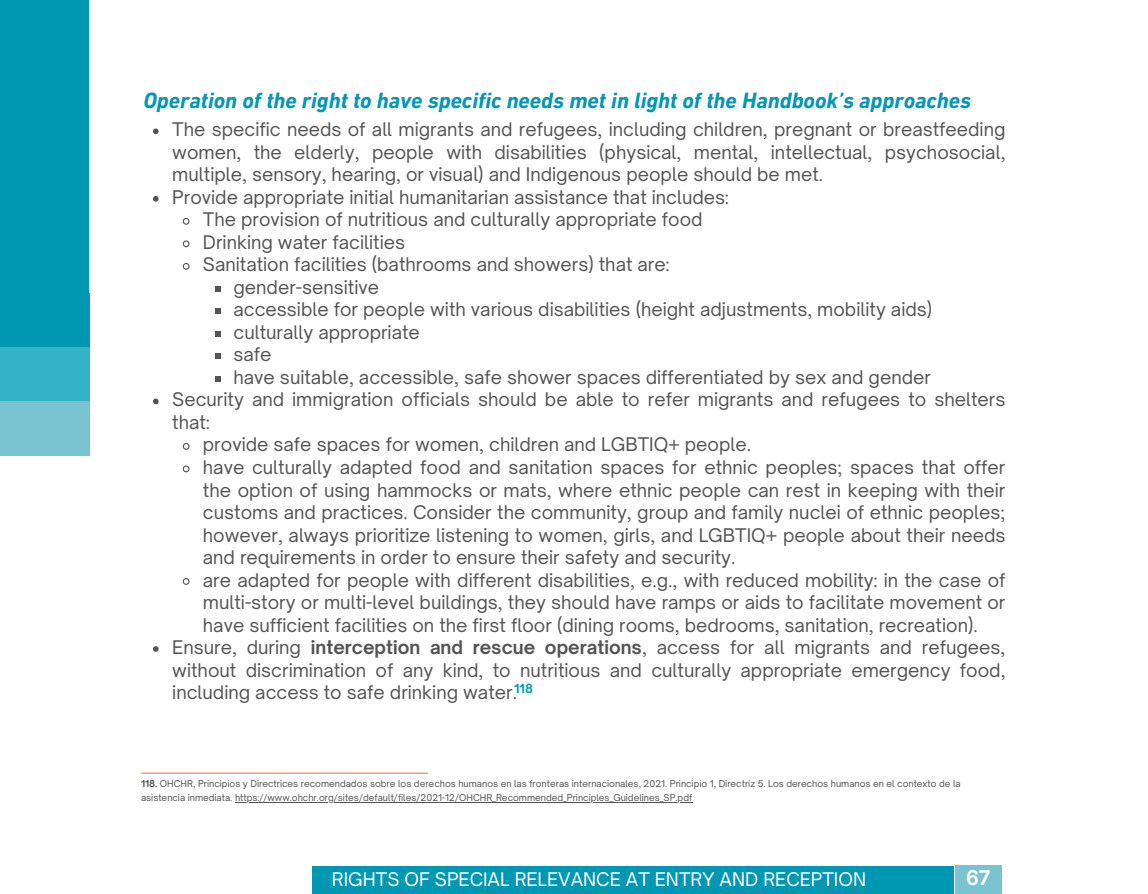
<style>
.page{position:relative;width:1148px;height:894px;background:#fff}
.page>*{position:absolute;margin:0;border:0;box-sizing:border-box;transform-origin:0 0}
.t1{font:italic 700 22.5px "DIN Next LT Pro";color:#0097b2}
.t2{font:700 19.5px "Open Sauce One";color:#fff}
.t3{font:18px "Open Sauce One";color:#545454}
.t4{font:18px "Open Sauce One";color:#fff}
.t5{font:700 12px "Open Sauce One";color:#0097b2}
.t6{font:9px/13.5px "Open Sauce One";color:#545454}
.s1{font-weight:700}
</style>
<div class="page">
<div style="left:0;top:0;width:89px;height:310px;background:#0097b2"></div>
<div style="left:0;top:294px;width:89px;height:54px;background:#0097b2"></div>
<div style="left:0;top:347px;width:89px;height:54px;background:#34b2c8"></div>
<div style="left:0;top:401px;width:89px;height:54px;background:#7ac4d1"></div>
<div style="left:312px;top:865px;width:641px;height:28px;background:#0097b2"></div>
<div style="left:955px;top:865px;width:47px;height:28px;background:#7ac4d1"></div>
<svg style="left:153px;top:128px;width:6px;height:6px"></svg>
<svg style="left:153px;top:196px;width:6px;height:5px"></svg>
<svg style="left:182px;top:218px;width:8px;height:7px"></svg>
<svg style="left:182px;top:240px;width:8px;height:8px"></svg>
<svg style="left:182px;top:263px;width:8px;height:7px"></svg>
<svg style="left:215px;top:286px;width:5px;height:5px"></svg>
<svg style="left:215px;top:308px;width:5px;height:6px"></svg>
<svg style="left:215px;top:331px;width:5px;height:5px"></svg>
<svg style="left:215px;top:353px;width:5px;height:6px"></svg>
<svg style="left:215px;top:376px;width:5px;height:5px"></svg>
<svg style="left:153px;top:398px;width:6px;height:6px"></svg>
<svg style="left:182px;top:443px;width:8px;height:7px"></svg>
<svg style="left:182px;top:465px;width:8px;height:8px"></svg>
<svg style="left:182px;top:578px;width:8px;height:7px"></svg>
<svg style="left:153px;top:646px;width:6px;height:5px"></svg>
<hr style="left:141px;top:772px;width:287px;height:1px;background:#e88353">
<hr style="left:235px;top:801px;width:457px;height:1px;background:#545454">
<p class="t1" style="left:143px;top:91px;width:829px">Operation of the right to have specific needs met in light of the Handbook’s approaches</p>
<p class="t3" style="left:172px;top:118px;width:834px">The specific needs of all migrants and refugees, including children, pregnant or breastfeeding</p>
<p class="t3" style="left:172px;top:141px;width:834px">women, the elderly, people with disabilities (physical, mental, intellectual, psychosocial,</p>
<p class="t3" style="left:172px;top:163px;width:652px">multiple, sensory, hearing, or visual) and Indigenous people should be met.</p>
<p class="t3" style="left:172px;top:186px;width:558px">Provide appropriate initial humanitarian assistance that includes:</p>
<p class="t3" style="left:203px;top:208px;width:501px">The provision of nutritious and culturally appropriate food</p>
<p class="t3" style="left:203px;top:231px;width:204px">Drinking water facilities</p>
<p class="t3" style="left:203px;top:253px;width:468px">Sanitation facilities (bathrooms and showers) that are:</p>
<p class="t3" style="left:233px;top:276px;width:147px">gender-sensitive</p>
<p class="t3" style="left:233px;top:298px;width:700px">accessible for people with various disabilities (height adjustments, mobility aids)</p>
<p class="t3" style="left:233px;top:321px;width:188px">culturally appropriate</p>
<p class="t3" style="left:233px;top:343px;width:40px">safe</p>
<p class="t3" style="left:233px;top:366px;width:699px">have suitable, accessible, safe shower spaces differentiated by sex and gender</p>
<p class="t3" style="left:172px;top:388px;width:834px">Security and immigration officials should be able to refer migrants and refugees to shelters</p>
<p class="t3" style="left:172px;top:411px;width:39px">that:</p>
<p class="t3" style="left:203px;top:433px;width:549px">provide safe spaces for women, children and LGBTIQ+ people.</p>
<p class="t3" style="left:203px;top:456px;width:804px">have culturally adapted food and sanitation spaces for ethnic peoples; spaces that offer</p>
<p class="t3" style="left:203px;top:478px;width:804px">the option of using hammocks or mats, where ethnic people can rest in keeping with their</p>
<p class="t3" style="left:203px;top:501px;width:804px">customs and practices. Consider the community, group and family nuclei of ethnic peoples;</p>
<p class="t3" style="left:203px;top:523px;width:804px">however, always prioritize listening to women, girls, and LGBTIQ+ people about their needs</p>
<p class="t3" style="left:203px;top:546px;width:534px">and requirements in order to ensure their safety and security.</p>
<p class="t3" style="left:203px;top:568px;width:804px">are adapted for people with different disabilities, e.g., with reduced mobility: in the case of</p>
<p class="t3" style="left:203px;top:591px;width:804px">multi-story or multi-level buildings, they should have ramps or aids to facilitate movement or</p>
<p class="t3" style="left:203px;top:613px;width:776px">have sufficient facilities on the first floor (dining rooms, bedrooms, sanitation, recreation).</p>
<p class="t3" style="left:172px;top:636px;width:834px">Ensure, during <span class="s1">interception and rescue operations</span>, access for all migrants and refugees,</p>
<p class="t3" style="left:172px;top:658px;width:834px">without discrimination of any kind, to nutritious and culturally appropriate emergency food,</p>
<p class="t3" style="left:172px;top:680px;width:346px">including access to safe drinking water.</p>
<p class="t5" style="left:514px;top:681px;width:20px">118</p>
<p class="t6" style="left:141px;top:777px;width:821px"><span class="s1">118.</span> OHCHR, Principios y Directrices recomendados sobre los derechos humanos en las fronteras internacionales, 2021. Principio 1, Directriz 5. Los derechos humanos en el contexto de la asistencia inmediata. https://www.ohchr.org/sites/default/files/2021-12/OHCHR_Recommended_Principles_Guidelines_SP.pdf</p>
<p class="t4" style="left:332px;top:868px;width:535px">RIGHTS OF SPECIAL RELEVANCE AT ENTRY AND RECEPTION</p>
<p class="t2" style="left:966px;top:865px;width:26px">67</p>
</div>
